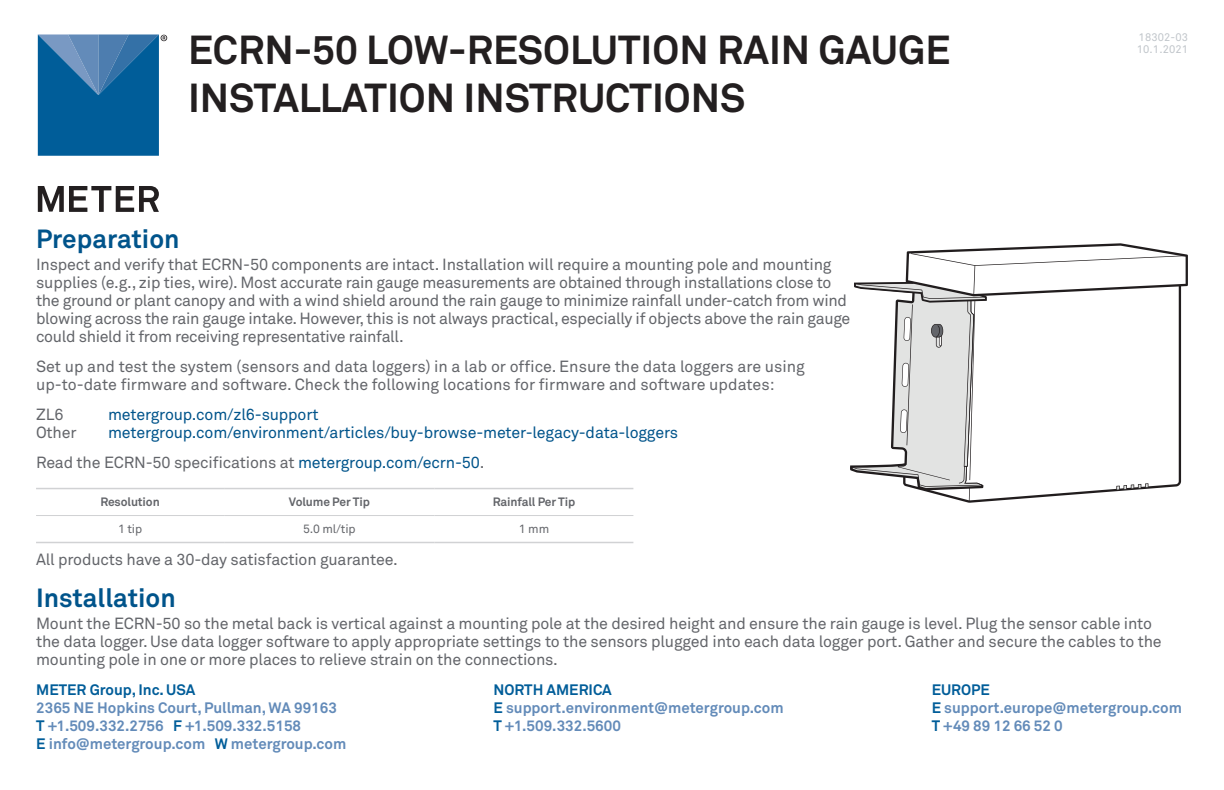
<style>
.page{position:relative;width:1224px;height:790px;background:#fff}
.page>*{position:absolute;margin:0;border:0;box-sizing:border-box;transform-origin:0 0}
.QS_Second_Page_Title{font:700 40px "Akkurat Pro";color:#231f20}
.QS_First_Level_Blue{font:700 26px "Akkurat Pro";color:#00548b}
.IS_Body_Text_First{font:16px/18px "Akkurat Pro";letter-spacing:-.015em;color:#63656a}
.IS_Body_Text{font:16px/18px "Akkurat Pro";letter-spacing:-.005em;color:#63656a}
.IS_Body_Text_First-2{font:16px "Akkurat Pro";letter-spacing:-.01em;color:#00548b}
.IS_Body_Text-2{font:16px "Akkurat Pro";letter-spacing:-.01em;color:#00548b}
.t1{font:700 15px/18px "Akkurat Pro";color:#638bb9}
.t2{font:700 15px "Akkurat Pro";color:#005d99}
.QS_Table_Heading_Tex{font:700 12px "Akkurat Pro";letter-spacing:-.01em;color:#63656a}
.QS_Table_Body_Text_C{font:12px "Akkurat Pro";letter-spacing:-.01em;color:#63656a}
.QS_Product_Number{font:11px "Akkurat Pro";letter-spacing:.01em;color:#c0c5ca}
.s1{color:#00548b}
.s2{color:#005d99}
</style>
<div class="page">
<svg style="left:38px;top:186px;width:121px;height:26px"></svg>
<svg style="left:38px;top:34px;width:129px;height:122px;background:#226fa4"></svg>
<hr style="left:36px;top:515px;width:188px;height:1px;background:#d1d2d4">
<hr style="left:224px;top:515px;width:211px;height:1px;background:#d1d2d4">
<hr style="left:435px;top:515px;width:198px;height:1px;background:#d1d2d4">
<hr style="left:36px;top:541px;width:188px;height:2px;background:#d1d2d4">
<hr style="left:224px;top:541px;width:211px;height:2px;background:#d1d2d4">
<hr style="left:435px;top:541px;width:198px;height:2px;background:#d1d2d4">
<hr style="left:36px;top:487px;width:188px;height:2px;background:#d1d2d4">
<hr style="left:224px;top:487px;width:211px;height:2px;background:#d1d2d4">
<hr style="left:435px;top:487px;width:198px;height:2px;background:#d1d2d4">
<svg style="left:850px;top:243px;width:338px;height:258px"></svg>
<p class="QS_Second_Page_Title" style="left:188px;top:25px;width:764px">ECRN-50 LOW-RESOLUTION RAIN GAUGE</p>
<p class="QS_Second_Page_Title" style="left:188px;top:73px;width:559px">INSTALLATION INSTRUCTIONS</p>
<p class="QS_Product_Number" style="left:1139px;top:31px;width:51px">18302-03</p>
<p class="QS_Product_Number" style="left:1137px;top:43px;width:53px">10.1.2021</p>
<p class="QS_First_Level_Blue" style="left:36px;top:222px;width:145px">Preparation</p>
<p class="IS_Body_Text_First" style="left:36px;top:255px;width:816px">Inspect and verify that ECRN-50 components are intact. Installation will require a mounting pole and mounting supplies (e.g., zip ties, wire). Most accurate rain gauge measurements are obtained through installations close to the ground or plant canopy and with a wind shield around the rain gauge to minimize rainfall under-catch from wind blowing across the rain gauge intake. However, this is not always practical, especially if objects above the rain gauge could shield it from receiving representative rainfall.</p>
<p class="IS_Body_Text" style="left:36px;top:357px;width:770px">Set up and test the system (sensors and data loggers) in a lab or office. Ensure the data loggers are using up-to-date firmware and software. Check the following locations for firmware and software updates:</p>
<p class="IS_Body_Text" style="left:36px;top:405px;width:29px">ZL6</p>
<p class="IS_Body_Text-2" style="left:108px;top:404px;width:212px">metergroup.com/zl6-support</p>
<p class="IS_Body_Text_First" style="left:36px;top:423px;width:42px">Other</p>
<p class="IS_Body_Text_First-2" style="left:108px;top:422px;width:572px">metergroup.com/environment/articles/buy-browse-meter-legacy-data-loggers</p>
<p class="IS_Body_Text" style="left:36px;top:453px;width:450px">Read the ECRN-50 specifications at <span class="s1">metergroup.com/ecrn-50</span>.</p>
<p class="QS_Table_Heading_Tex" style="left:100px;top:494px;width:61px">Resolution</p>
<p class="QS_Table_Heading_Tex" style="left:289px;top:494px;width:83px">Volume Per Tip</p>
<p class="QS_Table_Heading_Tex" style="left:493px;top:494px;width:84px">Rainfall Per Tip</p>
<p class="QS_Table_Body_Text_C" style="left:118px;top:521px;width:26px">1 tip</p>
<p class="QS_Table_Body_Text_C" style="left:303px;top:521px;width:54px">5.0 ml/tip</p>
<p class="QS_Table_Body_Text_C" style="left:519px;top:521px;width:32px">1 mm</p>
<p class="IS_Body_Text" style="left:36px;top:550px;width:363px">All products have a 30-day satisfaction guarantee.</p>
<p class="QS_First_Level_Blue" style="left:36px;top:581px;width:141px">Installation</p>
<p class="IS_Body_Text_First" style="left:36px;top:614px;width:1127px">Mount the ECRN-50 so the metal back is vertical against a mounting pole at the desired height and ensure the rain gauge is level. Plug the sensor cable into the data logger. Use data logger software to apply appropriate settings to the sensors plugged into each data logger port. Gather and secure the cables to the mounting pole in one or more places to relieve strain on the connections.</p>
<p class="t2" style="left:36px;top:680px;width:161px">METER Group, Inc. USA</p>
<p class="t1" style="left:36px;top:698px;width:312px">2365 NE Hopkins Court, Pullman, WA 99163<br><span class="s2">T</span> +1.509.332.2756 <span class="s2">F</span> +1.509.332.5158<br><span class="s2">E</span> info@metergroup.com <span class="s2">W</span> metergroup.com</p>
<p class="t1" style="left:493px;top:680px;width:292px"><span class="s2">NORTH AMERICA<br>E</span> support.environment@metergroup.com<br><span class="s2">T</span> +1.509.332.5600</p>
<p class="t1" style="left:932px;top:680px;width:252px"><span class="s2">EUROPE<br>E</span> support.europe@metergroup.com<br><span class="s2">T</span> +49 89 12 66 52 0</p>
</div>
